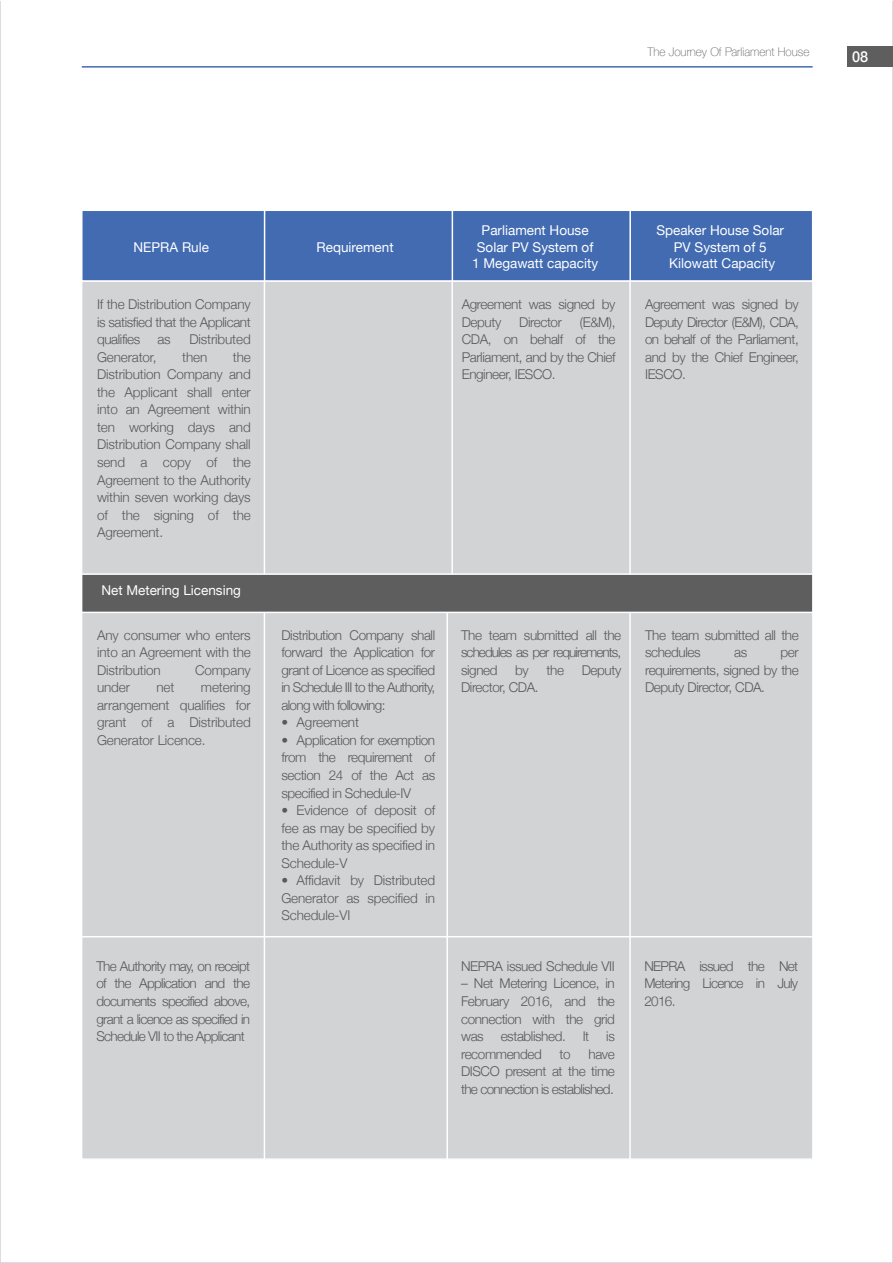
<style>
.page{position:relative;width:893px;height:1263px;background:#fff}
.page>*{position:absolute;margin:0;border:0;box-sizing:border-box;transform-origin:0 0}
.t1{font:500 15px "Helvetica Neue";color:#fff}
.t2{font:300 13.5px/17.5px "Helvetica Neue";letter-spacing:-.03em;color:#58595b;text-align:justify}
.t3{font:13.5px/16.2px "Helvetica Neue";color:#fff;text-align:center}
.t4{font:300 13.5px "Helvetica Neue";letter-spacing:-.01em;color:#58595b}
.t5{font:100 12px "Helvetica Neue";color:#5e5e5e}
</style>
<div class="page">
<div style="left:82px;top:281px;width:730px;height:878px;background:#d1d3d4"></div>
<div style="left:82px;top:574px;width:731px;height:38px;background:#5e5e5e"></div>
<hr style="left:264px;top:281px;width:1px;height:293px;background:#fff">
<hr style="left:451px;top:281px;width:2px;height:293px;background:#fff">
<hr style="left:629px;top:281px;width:2px;height:293px;background:#fff">
<hr style="left:264px;top:612px;width:1px;height:547px;background:#fff">
<hr style="left:446px;top:612px;width:2px;height:547px;background:#fff">
<hr style="left:629px;top:612px;width:2px;height:547px;background:#fff">
<hr style="left:82px;top:573px;width:731px;height:2px;background:#fff">
<hr style="left:82px;top:936px;width:731px;height:1px;background:#fff">
<hr style="left:82px;top:612px;width:731px;height:1px;background:#fff">
<div style="left:81px;top:210px;width:732px;height:72px;background:#426bb2;border:2px solid #fff"></div>
<hr style="left:264px;top:210px;width:1px;height:71px;background:#fff">
<hr style="left:452px;top:210px;width:1px;height:71px;background:#fff">
<hr style="left:629px;top:210px;width:2px;height:71px;background:#fff">
<hr style="left:82px;top:66px;width:731px;height:2px;background:#426bb2">
<div style="left:847px;top:46px;width:45px;height:21px;background:#5e5e5e"></div>
<p class="t5" style="left:647px;top:44px;width:163px">The Journey Of Parliament House</p>
<p class="t1" style="left:852px;top:47px;width:18px">08</p>
<p class="t3" style="left:134px;top:238px;width:77px">NEPRA Rule</p>
<p class="t3" style="left:317px;top:238px;width:79px">Requirement</p>
<p class="t2" style="left:97px;top:295px;width:155px">If the Distribution Company is satisfied that the Applicant qualifies</p>
<p class="t2" style="left:158px;top:330px;width:15px">as</p>
<p class="t4" style="left:189px;top:331px;width:63px">Distributed</p>
<p class="t4" style="left:97px;top:349px;width:61px">Generator,</p>
<p class="t2" style="left:182px;top:348px;width:27px">then</p>
<p class="t2" style="left:97px;top:348px;width:155px;text-indent:136px">the Distribution Company and the Applicant shall enter into an Agreement within ten working days and Distribution Company shall send a copy of the Agreement to the Authority within seven working days of the signing of the Agreement.</p>
<p class="t3" style="left:101px;top:582px;width:141px">Net Metering Licensing</p>
<p class="t2" style="left:97px;top:626px;width:155px">Any consumer who enters into an Agreement with the Distribution</p>
<p class="t4" style="left:195px;top:662px;width:57px">Company</p>
<p class="t2" style="left:97px;top:678px;width:155px;text-indent:104px">metering arrangement qualifies for grant of a Distributed Generator Licence.</p>
<p class="t2" style="left:97px;top:678px;width:34px">under</p>
<p class="t2" style="left:156px;top:678px;width:19px">net</p>
<p class="t2" style="left:281px;top:626px;width:155px">Distribution Company shall forward the Application for grant of Licence as specified in Schedule III to the Authority, along with following:</p>
<p class="t4" style="left:281px;top:714px;width:79px">• Agreement</p>
<p class="t2" style="left:281px;top:731px;width:155px">• Application for exemption from the requirement of section 24 of the Act as specified in Schedule-IV</p>
<p class="t2" style="left:281px;top:801px;width:155px">• Evidence of deposit of fee as may be specified by the Authority as specified in Schedule-V</p>
<p class="t2" style="left:281px;top:871px;width:155px">• Affidavit by Distributed Generator as specified in Schedule-VI</p>
<p class="t3" style="left:472px;top:222px;width:128px">Parliament House<br>Solar PV System of<br>1 Megawatt capacity</p>
<p class="t3" style="left:656px;top:222px;width:129px">Speaker House Solar<br>PV System of 5<br>Kilowatt Capacity</p>
<p class="t2" style="left:462px;top:295px;width:155px">Agreement was signed by<br>Deputy</p>
<p class="t2" style="left:462px;top:313px;width:155px;text-indent:118px">(E&amp;M), CDA, on behalf of the Parliament, and by the Chief Engineer, IESCO.</p>
<p class="t2" style="left:519px;top:313px;width:44px">Director</p>
<p class="t2" style="left:645px;top:295px;width:155px">Agreement was signed by Deputy Director (E&amp;M), CDA, on behalf of the Parliament, and by the Chief Engineer, IESCO.</p>
<p class="t2" style="left:461px;top:626px;width:162px">The team submitted all the schedules as per requirements, signed</p>
<p class="t2" style="left:515px;top:661px;width:15px">by</p>
<p class="t2" style="left:547px;top:661px;width:19px">the</p>
<p class="t2" style="left:582px;top:661px;width:41px">Deputy</p>
<p class="t2" style="left:461px;top:678px;width:79px">Director, CDA.</p>
<p class="t2" style="left:645px;top:626px;width:155px">The team submitted all the schedules</p>
<p class="t2" style="left:645px;top:643px;width:155px;text-indent:136px">per requirements, signed by the Deputy Director, CDA.</p>
<p class="t2" style="left:734px;top:643px;width:15px">as</p>
<p class="t2" style="left:96px;top:957px;width:155px">The Authority may, on receipt of the Application and the documents specified above, grant a licence as specified in Schedule VII to the Applicant</p>
<p class="t2" style="left:461px;top:957px;width:155px">NEPRA issued Schedule VII</p>
<p class="t2" style="left:461px;top:974px;width:155px">– Net Metering Licence, in February 2016, and the connection with the grid was</p>
<p class="t2" style="left:501px;top:1027px;width:67px">established.</p>
<p class="t2" style="left:583px;top:1027px;width:8px">It</p>
<p class="t2" style="left:606px;top:1027px;width:10px">is</p>
<p class="t2" style="left:461px;top:1045px;width:82px">recommended</p>
<p class="t2" style="left:560px;top:1045px;width:13px">to</p>
<p class="t2" style="left:461px;top:1045px;width:155px;text-indent:127px">have DISCO present at the time the connection is established.</p>
<p class="t2" style="left:644px;top:957px;width:155px">NEPRA issued the Net Metering Licence in July 2016.</p>
</div>
